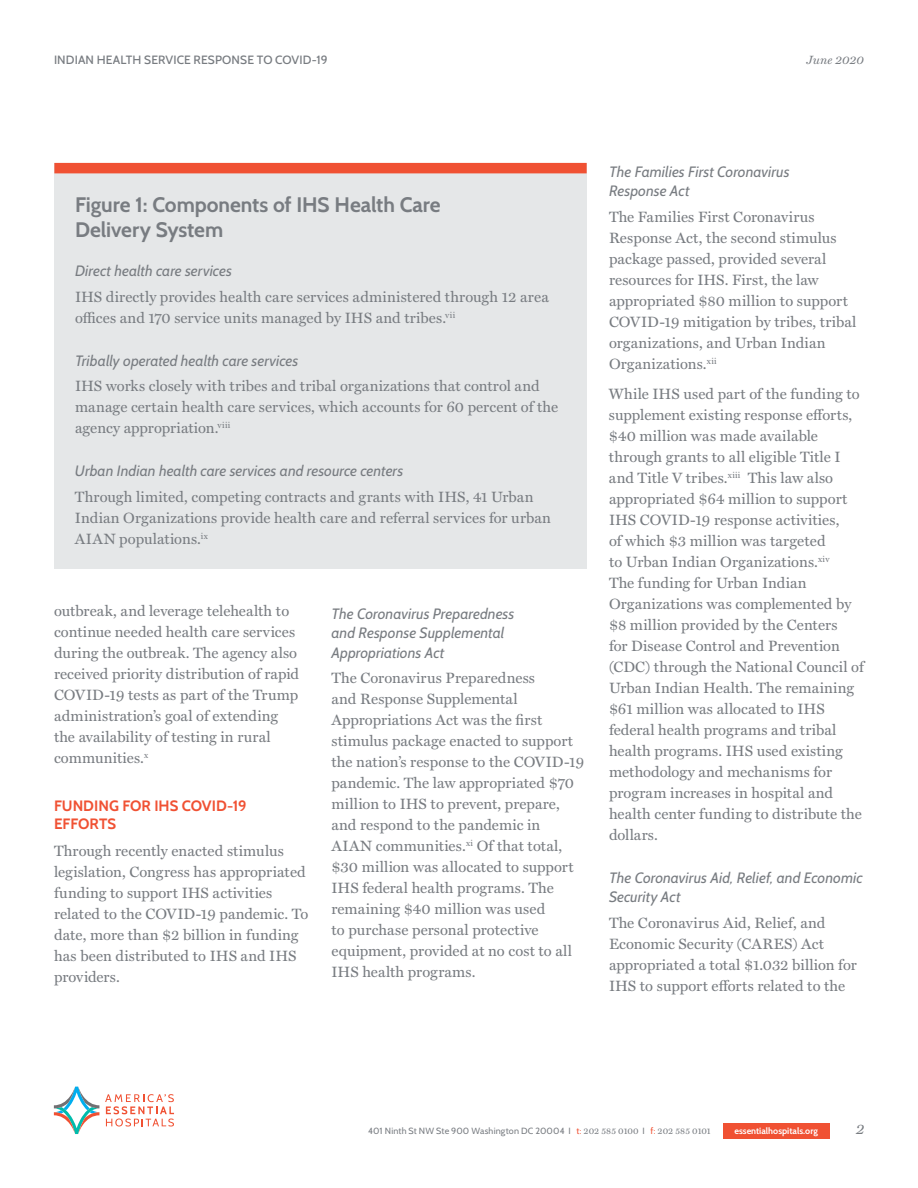
<style>
.page{position:relative;width:918px;height:1188px;background:#fff}
.page>*{position:absolute;margin:0;border:0;box-sizing:border-box;transform-origin:0 0}
.t1{font:700 21px/25.5px "Cabin";letter-spacing:-.005em;color:#787c81}
.t2{font:15px/21px "Miller Text";letter-spacing:.005em;color:#787c81}
.t3{font:italic 15px/19px "Cabin";letter-spacing:.005em;color:#787c81}
.t4{font:700 15px/18.8px "Cabin";color:#f05133}
.t5{font:italic 15px "Miller Text";color:#787c81}
.t6{font:500 12px "Cabin";letter-spacing:.01em;color:#787c81}
.t7{font:italic 12px "Miller Text";color:#787c81}
.t8{font:9px "Cabin";letter-spacing:.015em;color:#787c81}
.t9{font:700 9px "Cabin";color:#fff}
.s1{color:#f05133}
.s2{font-family:"Miller Text"}
</style>
<div class="page">
<div style="left:723px;top:1124px;width:106px;height:15px;background:#f05133"></div>
<svg style="left:105px;top:1094px;width:69px;height:33px"></svg>
<svg style="left:54px;top:1087px;width:45px;height:47px"></svg>
<div style="left:54px;top:164px;width:533px;height:405px;background:#e5e7e8"></div>
<div style="left:54px;top:163px;width:533px;height:10px;background:#f05133"></div>
<p class="t6" style="left:54px;top:53px;width:275px">INDIAN HEALTH SERVICE RESPONSE TO COVID-19</p>
<p class="t7" style="left:807px;top:53px;width:59px">June 2020</p>
<h1 class="t1" style="left:75px;top:192px;width:367px">Figure 1: Components of IHS Health Care<br>Delivery System</h1>
<p class="t3" style="left:75px;top:261px;width:158px">Direct health care services</p>
<p class="t2" style="left:75px;top:286px;width:475px">IHS directly provides health care services administered through 12 area offices and 170 service units managed by IHS and tribes.<sup>vii</sup></p>
<p class="t3" style="left:75px;top:351px;width:225px">Tribally operated health care services</p>
<p class="t2" style="left:75px;top:376px;width:485px">IHS works closely with tribes and tribal organizations that control and manage certain health care services, which accounts for 60 percent of the agency appropriation.<sup>viii</sup></p>
<p class="t3" style="left:75px;top:461px;width:330px">Urban Indian health care services and resource centers</p>
<p class="t2" style="left:75px;top:487px;width:477px">Through limited, competing contracts and grants with IHS, 41 Urban<br>Indian Organizations provide health care and referral services for urban<br>AIAN populations.<sup>ix</sup></p>
<p class="t2" style="left:54px;top:601px;width:247px">outbreak, and leverage telehealth to continue needed health care services during the outbreak. The agency also received priority distribution of rapid COVID-19 tests as part of the Trump administration’s goal of extending the availability of testing in rural communities.<sup>x</sup></p>
<p class="t4" style="left:54px;top:796px;width:194px">FUNDING FOR IHS COVID-19<br>EFFORTS</p>
<p class="t2" style="left:54px;top:841px;width:256px">Through recently enacted stimulus legislation, Congress has appropriated funding to support IHS activities related to the COVID-19 pandemic. To date, more than $2 billion in funding has been distributed to IHS and IHS providers.</p>
<p class="t3" style="left:332px;top:604px;width:184px">The Coronavirus Preparedness and Response Supplemental<br>Appropriations Act</p>
<p class="t2" style="left:332px;top:668px;width:254px">The Coronavirus Preparedness<br>and Response Supplemental<br>Appropriations Act was the first stimulus package enacted to support the nation’s response to the COVID-19 pandemic. The law appropriated $70 million to IHS to prevent, prepare, and respond to the pandemic in<br>AIAN communities.<sup>xi</sup> Of that total, $30 million was allocated to support<br>IHS federal health programs. The remaining $40 million was used<br>to purchase personal protective equipment, provided at no cost to all<br>IHS health programs.</p>
<p class="t3" style="left:609px;top:162px;width:182px">The Families First Coronavirus<br>Response Act</p>
<p class="t2" style="left:609px;top:207px;width:249px">The Families First Coronavirus<br>Response Act, the second stimulus package passed, provided several resources for IHS. First, the law appropriated $80 million to support<br>COVID-19 mitigation by tribes, tribal organizations, and Urban Indian<br>Organizations.<sup>xii</sup></p>
<p class="t2" style="left:609px;top:384px;width:256px">While IHS used part of the funding to supplement existing response efforts, $40 million was made available through grants to all eligible Title I and Title V tribes.<sup>xiii</sup> This law also appropriated $64 million to support IHS COVID-19 response activities,<br>of which $3 million was targeted<br>to Urban Indian Organizations.<sup>xiv<br></sup>The funding for Urban Indian Organizations was complemented by $8 million provided by the Centers<br>for Disease Control and Prevention (CDC) through the National Council of Urban Indian Health. The remaining $61 million was allocated to IHS federal health programs and tribal health programs. IHS used existing methodology and mechanisms for program increases in hospital and health center funding to distribute the dollars.</p>
<p class="t3" style="left:609px;top:868px;width:255px">The Coronavirus Aid, Relief, and Economic<br>Security Act</p>
<p class="t2" style="left:609px;top:912px;width:249px">The Coronavirus Aid, Relief, and Economic Security (CARES) Act appropriated a total $1.032 billion for IHS to support efforts related to the</p>
<p class="t8" style="left:368px;top:1125px;width:344px">401 Ninth St NW Ste 900 Washington DC 20004 I <span class="s1">t:</span> <span class="s2">202 585 0100</span> I <span class="s1">f:</span> <span class="s2">202 585 0101</span></p>
<p class="t9" style="left:734px;top:1126px;width:85px">essentialhospitals.org</p>
<p class="t5" style="left:856px;top:1120px;width:10px">2</p>
</div>
